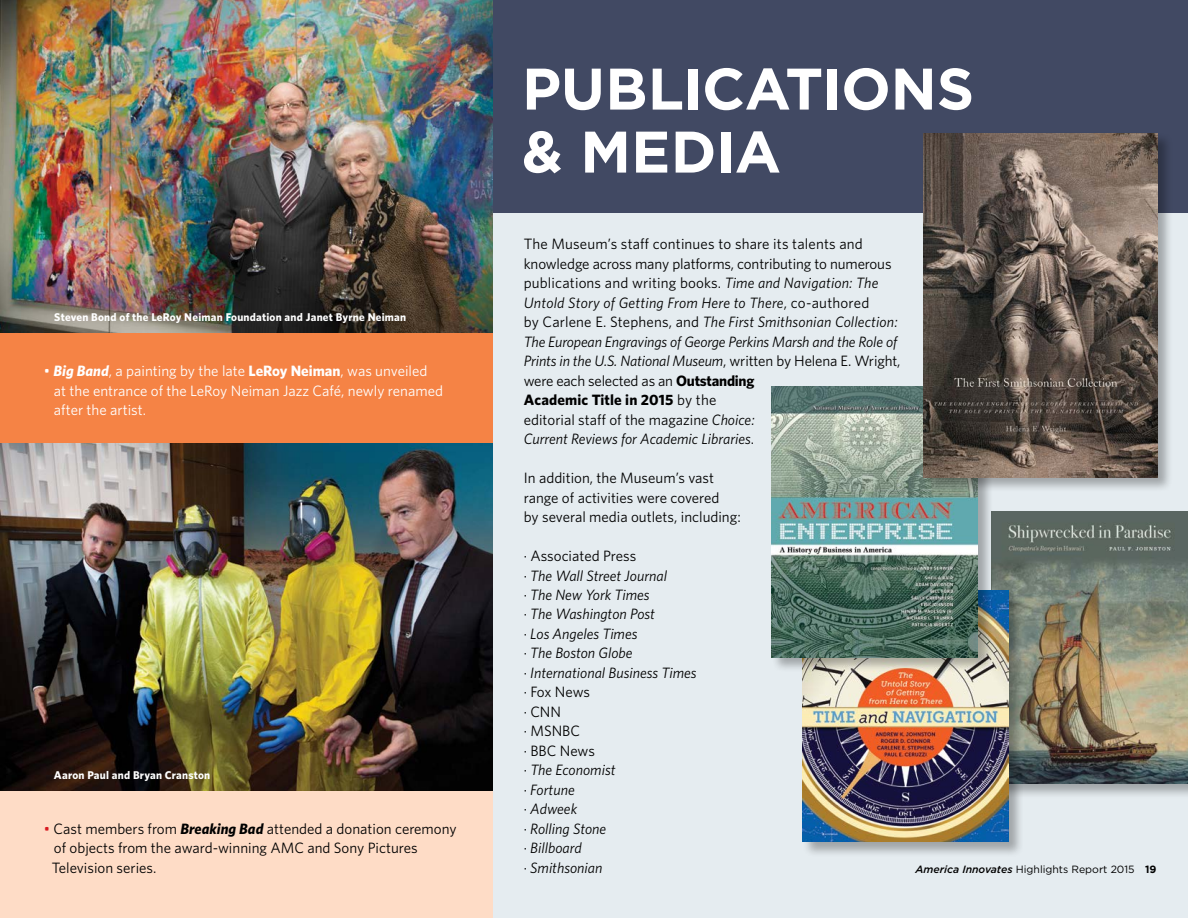
<style>
.page{position:relative;width:1188px;height:918px;background:#fff}
.page>*{position:absolute;margin:0;border:0;box-sizing:border-box;transform-origin:0 0}
.t1{font:700 58.5px/63px "Gotham";letter-spacing:-.005em;color:#fff}
.t2{font:15px/19.5px "Whitney";color:#000}
.t3{font:italic 15px/19.5px "Whitney";color:#000}
.t4{font:15px/19.5px "Whitney";color:#fff}
.t5{font:700 11.25px "Whitney";letter-spacing:.02em;color:#fff}
.t6{font:10.5px "Gotham";color:#000}
.s1{font-weight:700;font-style:italic}
.s2{font-weight:700}
.s3{color:#d71920}
.s4{font-style:italic}
.s5{font-style:normal}
.s6{font-weight:500;font-style:italic}
</style>
<div class="page">
<div style="left:0;top:719px;width:500px;height:199px;background:#fedcc6"></div>
<img style="left:0;top:0;width:493px;height:333px">
<img style="left:0;top:443px;width:493px;height:348px">
<div style="left:0;top:333px;width:499px;height:110px;background:#f58345"></div>
<div style="left:493px;top:0;width:695px;height:918px;background:#e5ecf0"></div>
<div style="left:991px;top:510px;width:197px;height:289px;background:#000;opacity:.3"></div>
<img style="left:993px;top:511px;width:195px;height:272px">
<div style="left:802px;top:590px;width:222px;height:267px;background:#000;opacity:.3"></div>
<img style="left:803px;top:590px;width:205px;height:252px">
<div style="left:771px;top:386px;width:222px;height:287px;background:#000;opacity:.3"></div>
<img style="left:772px;top:387px;width:206px;height:270px">
<div style="left:493px;top:0;width:695px;height:212px;background:#414963"></div>
<div style="left:923px;top:132px;width:251px;height:361px;background:#000;opacity:.3"></div>
<img style="left:923px;top:133px;width:235px;height:344px">
<p class="t5" style="left:54px;top:310px;width:353px">Steven Bond of the LeRoy Neiman Foundation and Janet Byrne Neiman</p>
<p class="t4" style="left:54px;top:361px;width:391px;text-indent:-10px">• <span class="s1">Big Band</span>, a painting by the late <span class="s2">LeRoy Neiman</span>, was unveiled at the entrance of the LeRoy Neiman Jazz Café, newly renamed after the artist.</p>
<p class="t5" style="left:54px;top:767px;width:158px">Aaron Paul and Bryan Cranston</p>
<p class="t2" style="left:52px;top:819px;width:406px;text-indent:-8px"><span class="s3">•</span> Cast members from <span class="s1">Breaking Bad</span> attended a donation ceremony of objects from the award-winning AMC and Sony Pictures<br>Television series.</p>
<h1 class="t1" style="left:522px;top:56px;width:454px">PUBLICATIONS &amp; MEDIA</h1>
<p class="t2" style="left:524px;top:234px;width:378px">The Museum’s staff continues to share its talents and knowledge across many platforms, contributing to numerous publications and writing books. <span class="s4">Time and Navigation: The Untold Story of Getting From Here to There</span>, co-authored<br>by Carlene E. Stephens, and <span class="s4">The First Smithsonian Collection:<br>The European Engravings of George Perkins Marsh and the Role of Prints in the U.S. National Museum</span>, written by Helena E. Wright, were each selected as an <span class="s2">Outstanding<br>Academic Title in 2015</span> by the<br>editorial staff of the magazine <span class="s4">Choice:<br>Current Reviews for Academic Libraries</span>.</p>
<p class="t2" style="left:524px;top:468px;width:218px">In addition, the Museum’s vast range of activities were covered<br>by several media outlets, including:</p>
<p class="t3" style="left:524px;top:546px;width:174px"><span class="s5">· Associated Press<br>·</span> The Wall Street Journal<br><span class="s5">·</span> The New York Times<br><span class="s5">·</span> The Washington Post<br><span class="s5">·</span> Los Angeles Times<br><span class="s5">·</span> The Boston Globe<br><span class="s5">·</span> International Business Times <span class="s5">· Fox News<br>· CNN<br>· MSNBC<br>· BBC News<br>·</span> The Economist<br><span class="s5">·</span> Fortune<br><span class="s5">·</span> Adweek<br><span class="s5">·</span> Rolling Stone<br><span class="s5">·</span> Billboard<br><span class="s5">·</span> Smithsonian</p>
<p class="t6" style="left:916px;top:863px;width:242px"><span class="s6">America Innovates</span> Highlights Report 2015 <span class="s2">19</span></p>
</div>
